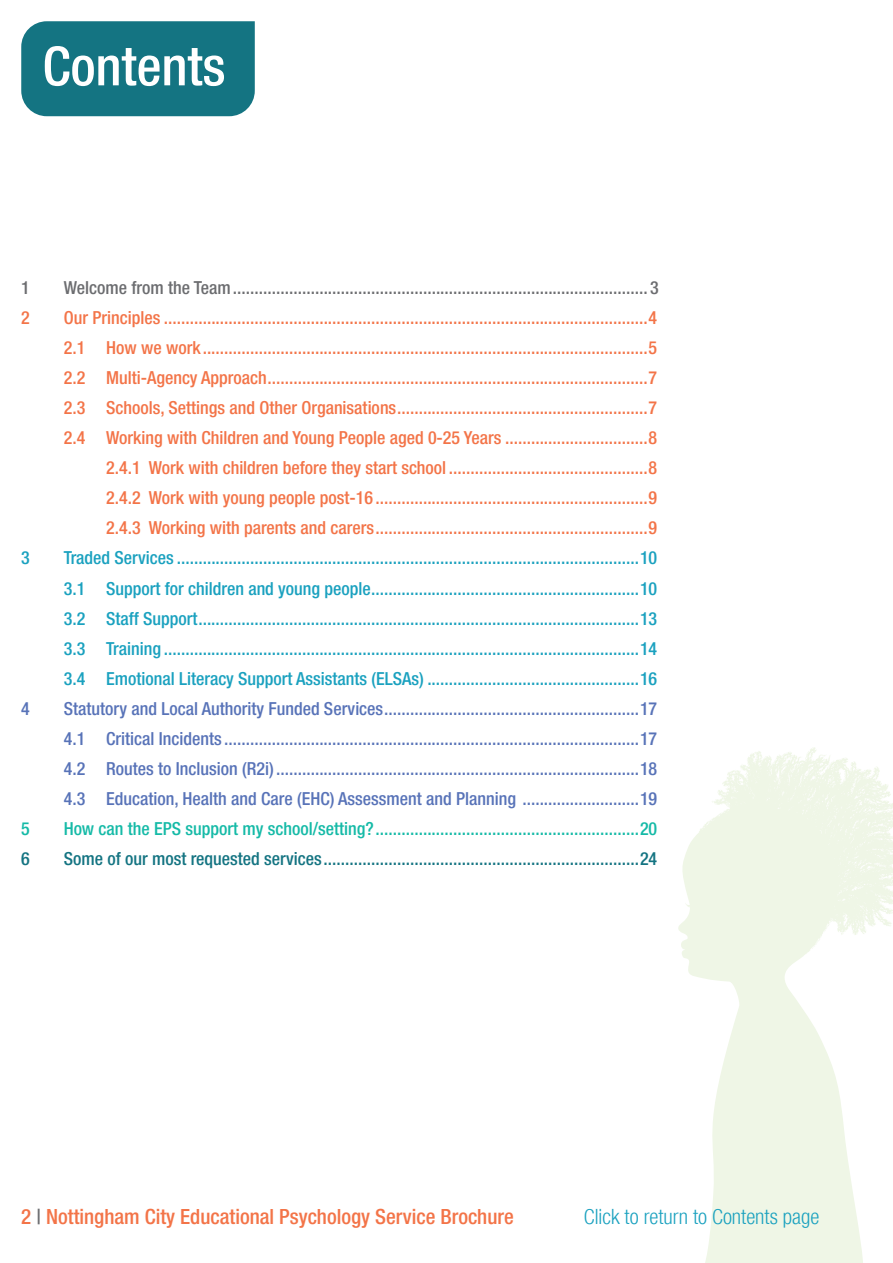
<style>
.page{position:relative;width:893px;height:1263px;background:#fff}
.page>*{position:absolute;margin:0;border:0;box-sizing:border-box;transform-origin:0 0}
.t1{font:500 condensed 54px "Helvetica Neue LT Com";color:#fff}
.t2{font:500 condensed 21px "Helvetica Neue LT Com";color:#f37448}
.t3{font:300 condensed 21px "Helvetica Neue";color:#1aa1bf}
.t4{font:500 condensed 18px/30.2px "Helvetica Neue LT Com";color:#f37448;text-align:right}
.t5{font:500 condensed 18px/30.2px "Helvetica Neue LT Com";color:#1aa1bf;text-align:justify}
.t6{font:500 condensed 18px/30.2px "Helvetica Neue LT Com";color:#5873b8;text-align:justify}
.t7{font:500 condensed 18px "Helvetica Neue LT Com";color:#6c6d70}
.t8{font:500 condensed 18px "Helvetica Neue LT Com";color:#147482}
.t9{font:500 condensed 18px "Helvetica Neue LT Com";color:#15baa7}
.s1{color:#6c6d70}
</style>
<div class="page">
<svg style="left:678px;top:747px;width:215px;height:516px;fill:#eff6e6"></svg>
<div style="left:21px;top:21px;width:234px;height:95px;background:#147482"></div>
<h1 class="t1" style="left:43px;top:34px;width:185px">Contents</h1>
<p class="t7" style="left:21px;top:276px;width:10px">1</p>
<p class="t7" style="left:64px;top:276px;width:596px">Welcome from the Team................................................................................................ 3</p>
<p class="t4" style="left:21px;top:302px;width:10px">2</p>
<p class="t4" style="left:64px;top:302px;width:595px">Our Principles ................................................................................................................4<br>2.1 How we work.......................................................................................................5<br>2.2 Multi-Agency Approach........................................................................................7<br>2.3 Schools, Settings and Other Organisations..........................................................7<br>2.4 Working with Children and Young People aged 0-25 Years .................................8<br>2.4.1 Work with children before they start school ..............................................8<br>2.4.2 Work with young people post-16 ...............................................................9<br>2.4.3 Working with parents and carers...............................................................9</p>
<p class="t5" style="left:21px;top:543px;width:10px">3</p>
<p class="t5" style="left:64px;top:543px;width:595px">Traded Services ...........................................................................................................10<br>3.1 Support for children and young people..............................................................10<br>3.2 Staff Support......................................................................................................13<br>3.3 Training ..............................................................................................................14<br>3.4 Emotional Literacy Support Assistants (ELSAs) .................................................16</p>
<p class="t6" style="left:21px;top:693px;width:10px">4</p>
<p class="t6" style="left:64px;top:693px;width:595px">Statutory and Local Authority Funded Services...........................................................17<br>4.1 Critical Incidents ................................................................................................17<br>4.2 Routes to Inclusion (R2i)....................................................................................18<br>4.3 Education, Health and Care (EHC) Assessment and Planning ...........................19</p>
<p class="t9" style="left:21px;top:818px;width:10px">5</p>
<p class="t9" style="left:64px;top:818px;width:595px">How can the EPS support my school/setting?.............................................................20</p>
<p class="t8" style="left:21px;top:848px;width:10px">6</p>
<p class="t8" style="left:64px;top:848px;width:595px">Some of our most requested services.........................................................................24</p>
<p class="t2" style="left:21px;top:1204px;width:494px">2 <span class="s1">|</span> Nottingham City Educational Psychology Service Brochure</p>
<p class="t3" style="left:584px;top:1204px;width:237px">Click to return to Contents page</p>
</div>
